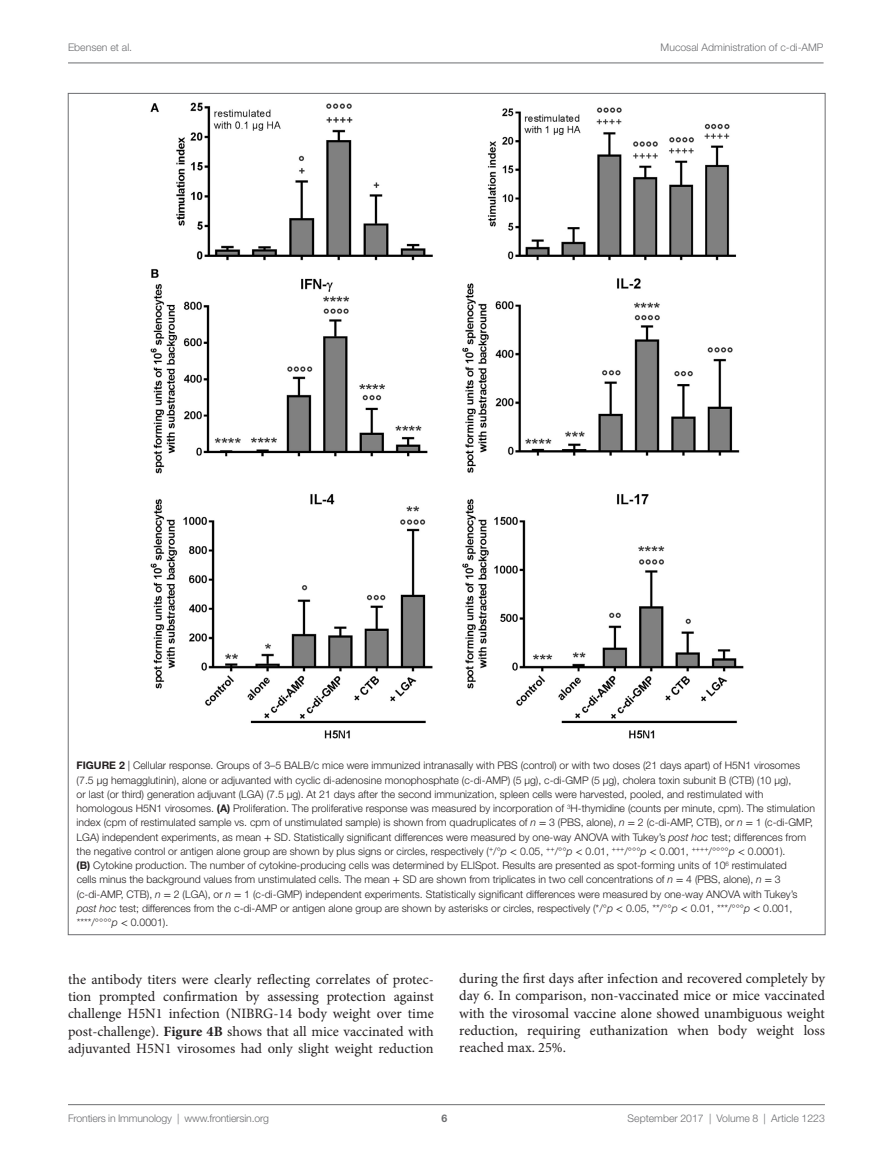
<style>
.page{position:relative;width:893px;height:1170px;background:#fff}
.page>*{position:absolute;margin:0;border:0;box-sizing:border-box;transform-origin:0 0}
.t1{font:14.25px/17.2px "Minion Pro";color:#231f20;text-align:justify}
.t2{font:300 10.5px/14.2px "Helvetica Neue LT Std";color:#231f20}
.t3{font:300 10.5px "Helvetica Neue LT Std";color:#6c6d70}
.t4{font:700 10.5px "Helvetica Neue LT Std";color:#6c6d70}
.s1{font-weight:700}
.s2{font-style:italic}
.s3{font-family:"STIX General";font-weight:400}
</style>
<div class="page">
<img style="left:150px;top:102px;width:594px;height:637px">
<hr style="left:68px;top:63px;width:756px;height:1px;background:#6c6d70">
<hr style="left:68px;top:1104px;width:757px;height:1px;background:#6c6d70">
<p class="t3" style="left:68px;top:41px;width:66px">Ebensen et al.</p>
<p class="t3" style="left:661px;top:41px;width:164px">Mucosal Administration of c-di-AMP</p>
<p class="t2" style="left:77px;top:758px;width:740px"><span class="s1">FIG URE 2</span> | Cellular response. Groups of 3–5 BALB/c mice were immunized intranasally with PBS (control) or with two doses (21 days apart) of H5N1 virosomes (7.5 µg hemagglutinin), alone or adjuvanted with cyclic di-adenosine monophosphate (c-di-AMP) (5 µg), c-di-GMP (5 µg), cholera toxin subunit B (CTB) (10 µg),<br>or last (or third) generation adjuvant (LGA) (7.5 µg). At 21 days after the second immunization, spleen cells were harvested, pooled, and restimulated with homologous H5N1 virosomes. <span class="s1">(A)</span> Proliferation. The proliferative response was measured by incorporation of <sup>3</sup>H-thymidine (counts per minute, cpm). The stimulation index (cpm of restimulated sample vs. cpm of unstimulated sample) is shown from quadruplicates of <span class="s2">n</span> <span class="s3">=</span> 3 (PBS, alone), <span class="s2">n</span> <span class="s3">=</span> 2 (c-di-AMP, CTB), or <span class="s2">n</span> <span class="s3">=</span> 1 (c-di-GMP, LGA) independent experiments, as mean <span class="s3">+</span> SD. Statistically significant differences were measured by one-way ANOVA with Tukey’s <span class="s2">post hoc</span> test; differences from the negative control or antigen alone group are shown by plus signs or circles, respectively (<sup>+</sup>/°<span class="s2">p</span> <span class="s3">&lt;</span> 0.05, <sup>++</sup>/°°<span class="s2">p</span> <span class="s3">&lt;</span> 0.01, <sup>+++</sup>/°°°<span class="s2">p</span> <span class="s3">&lt;</span> 0.001, <sup>++++</sup>/°°°°<span class="s2">p</span> <span class="s3">&lt;</span> 0.0001).<br><span class="s1">(B)</span> Cytokine production. The number of cytokine-producing cells was determined by ELISpot. Results are presented as spot-forming units of 10<sup>6</sup> restimulated<br>cells minus the background values from unstimulated cells. The mean <span class="s3">+</span> SD are shown from triplicates in two cell concentrations of <span class="s2">n</span> <span class="s3">=</span> 4 (PBS, alone), <span class="s2">n</span> <span class="s3">=</span> 3 (c-di-AMP, CTB), <span class="s2">n</span> <span class="s3">=</span> 2 (LGA), or <span class="s2">n</span> <span class="s3">=</span> 1 (c-di-GMP) independent experiments. Statistically significant differences were measured by one-way ANOVA with Tukey’s <span class="s2">post hoc</span> test; differences from the c-di-AMP or antigen alone group are shown by asterisks or circles, respectively (*/°<span class="s2">p</span> <span class="s3">&lt;</span> 0.05, **/°°<span class="s2">p</span> <span class="s3">&lt;</span> 0.01, ***/°°°<span class="s2">p</span> <span class="s3">&lt;</span> 0.001, ****/°°°°<span class="s2">p</span> <span class="s3">&lt;</span> 0.0001).</p>
<p class="t1" style="left:68px;top:970px;width:367px">the antibody titers were clearly reflecting correlates of protec&shy;tion prompted confirmation by assessing protection against challenge H5N1 infection (NIBRG-14 body weight over time post-challenge). <span class="s1">Figure 4B</span> shows that all mice vaccinated with adjuvanted H5N1 virosomes had only slight weight reduction</p>
<p class="t1" style="left:459px;top:969px;width:367px">during the first days after infection and recovered completely by day 6. In comparison, non-vaccinated mice or mice vaccinated with the virosomal vaccine alone showed unambiguous weight reduction, requiring euthanization when body weight loss reached max. 25%.</p>
<p class="t3" style="left:68px;top:1111px;width:203px">Frontiers in Immunology | www.frontiersin.org</p>
<p class="t3" style="left:628px;top:1111px;width:199px">September 2017 | Volume 8 | Article 1223</p>
<p class="t4" style="left:441px;top:1111px;width:7px">6</p>
</div>
